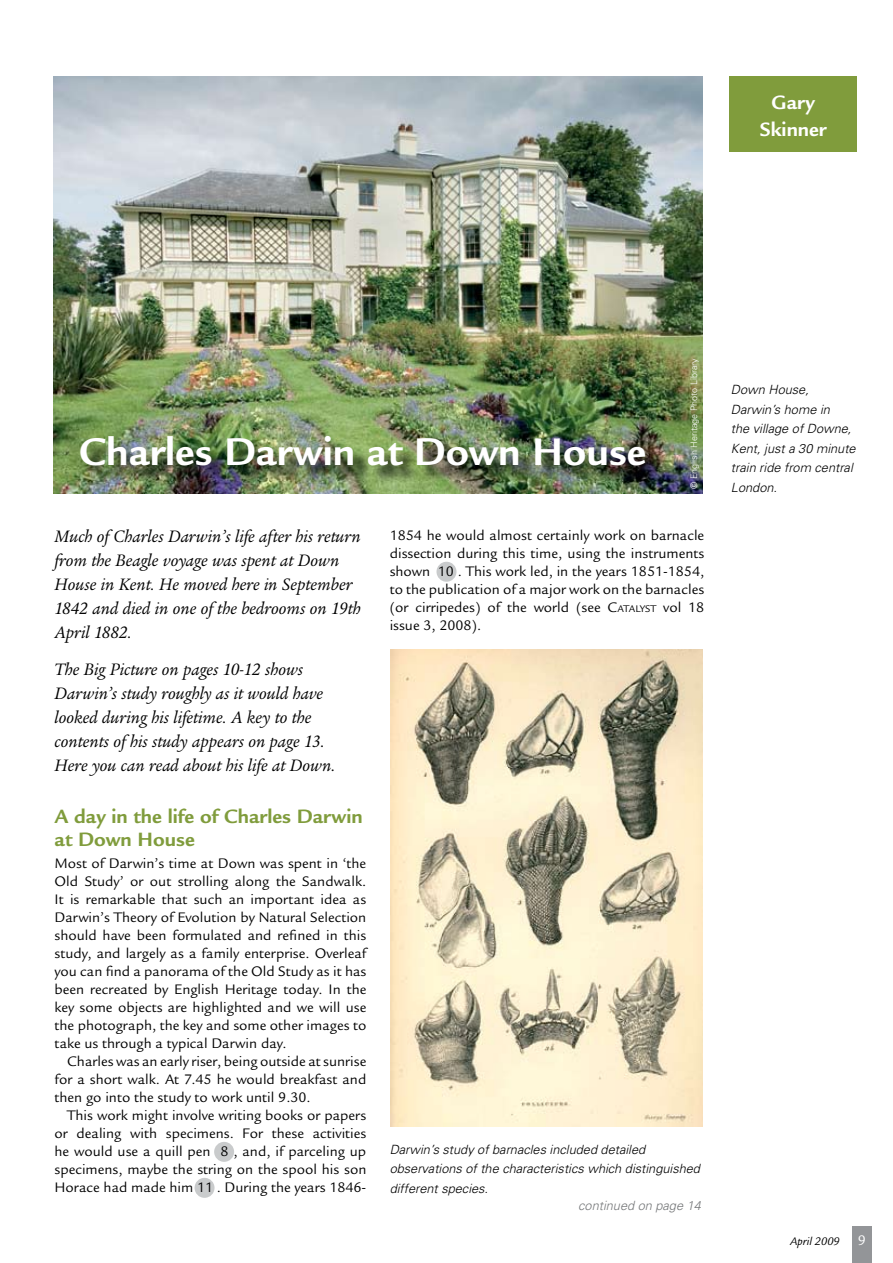
<style>
.page{position:relative;width:893px;height:1263px;background:#fff}
.page>*{position:absolute;margin:0;border:0;box-sizing:border-box;transform-origin:0 0}
.t1{font:700 41.85px "Legacy Sans";color:#fff}
.t2{font:700 21px/22.5px "Legacy Sans";color:#809c3c}
.t3{font:700 21px/27px "Legacy Sans";color:#fff;text-align:center}
.t4{font:italic 18px/24px "Legacy Ser ITC";color:#000}
.t5{font:15px/18px "Legacy Sans";color:#000;text-align:justify}
.t6{font:italic 300 12.75px/19.5px "Univers";color:#000}
.t7{font:italic 300 12.75px "Univers";color:#757779}
.t8{font:italic 12px "Legacy Sans";color:#000}
.t9{font:300 9px "Univers";color:#fff}
.s1{font-style:inherit}
.s2{font-size:10.5px}
.s3{font-style:normal;font-size:15px;color:#fff}
</style>
<div class="page">
<div style="left:852px;top:1226px;width:20px;height:37px;background:#939598"></div>
<img style="left:54px;top:77px;width:648px;height:416px">
<div style="left:83px;top:438px;width:712px;height:97px;background:#000;opacity:.75"></div>
<img style="left:390px;top:649px;width:312px;height:477px">
<div style="left:729px;top:77px;width:128px;height:75px;background:#809c3c"></div>
<div style="left:195px;top:1178px;width:20px;height:20px;background:#c9cbcc;border-radius:50%"></div>
<div style="left:214px;top:1142px;width:20px;height:20px;background:#c9cbcc;border-radius:50%"></div>
<div style="left:436px;top:562px;width:20px;height:20px;background:#c9cbcc;border-radius:50%"></div>
<h2 class="t3" style="left:760px;top:89px;width:68px">Gary<br>Skinner</h2>
<h1 class="t1" style="left:79px;top:428px;width:568px">Charles Darwin at Down House</h1>
<p class="t9" style="left:688px;top:489px;width:132px;rotate:-90deg">© English Heritage Photo Library</p>
<p class="t4" style="left:55px;top:525px;width:308px">Much of Charles Darwin’s life after his return from the Beagle voyage was spent at Down House in Kent. He moved here in September 1842 and died in one of the bedrooms on 19th April 1882.</p>
<p class="t4" style="left:55px;top:658px;width:282px">The Big Picture on pages 10-12 shows Darwin’s study roughly as it would have looked during his lifetime. A key to the contents of his study appears on page 13.<br>Here you can read about his life at Down.</p>
<h2 class="t2" style="left:55px;top:806px;width:310px">A day in the life of Charles Darwin at Down House</h2>
<p class="t5" style="left:55px;top:855px;width:313px">Most of Darwin’s time at Down was spent in ‘the Old Study’ or out strolling along the Sandwalk.<br>It is remarkable that such an important idea as Darwin’s Theory of Evolution by Natural Selection should have been formulated and refined in this study, and largely as a family enterprise. Overleaf you can find a panorama of the Old Study as it has been recreated by English Heritage today. In the key some objects are highlighted and we will use the photograph, the key and some other images to take us through a typical Darwin day.</p>
<p class="t5" style="left:55px;top:1053px;width:313px;text-indent:13px">Charles was an early riser, being outside at sunrise for a short walk. At 7.45 he would breakfast and then go into the study to work until 9.30.</p>
<p class="t5" style="left:55px;top:1107px;width:313px;text-indent:13px">This work might involve writing books or papers or dealing with specimens. For these activities he would use a quill pen 8 , and, if parceling up specimens, maybe the string on the spool his son Horace had made him 11 . During the years 1846-</p>
<p class="t5" style="left:390px;top:527px;width:316px">1854 he would almost certainly work on barnacle dissection during this time, using the instruments shown 10 . This work led, in the years 1851-1854, to the publication of a major work on the barnacles (or cirripedes) of the world (see <span class="s1">C</span><span class="s2">ATALYST</span> vol 18 issue 3, 2008).</p>
<p class="t6" style="left:390px;top:1139px;width:312px">Darwin’s study of barnacles included detailed observations of the characteristics which distinguished different species.</p>
<p class="t7" style="left:578px;top:1197px;width:124px">continued on page 14</p>
<p class="t6" style="left:731px;top:379px;width:126px">Down House,<br>Darwin’s home in<br>the village of Downe,<br>Kent, just a 30 minute train ride from central<br>London.</p>
<p class="t8" style="left:790px;top:1235px;width:77px">April 2009 <span class="s3">9</span></p>
</div>
